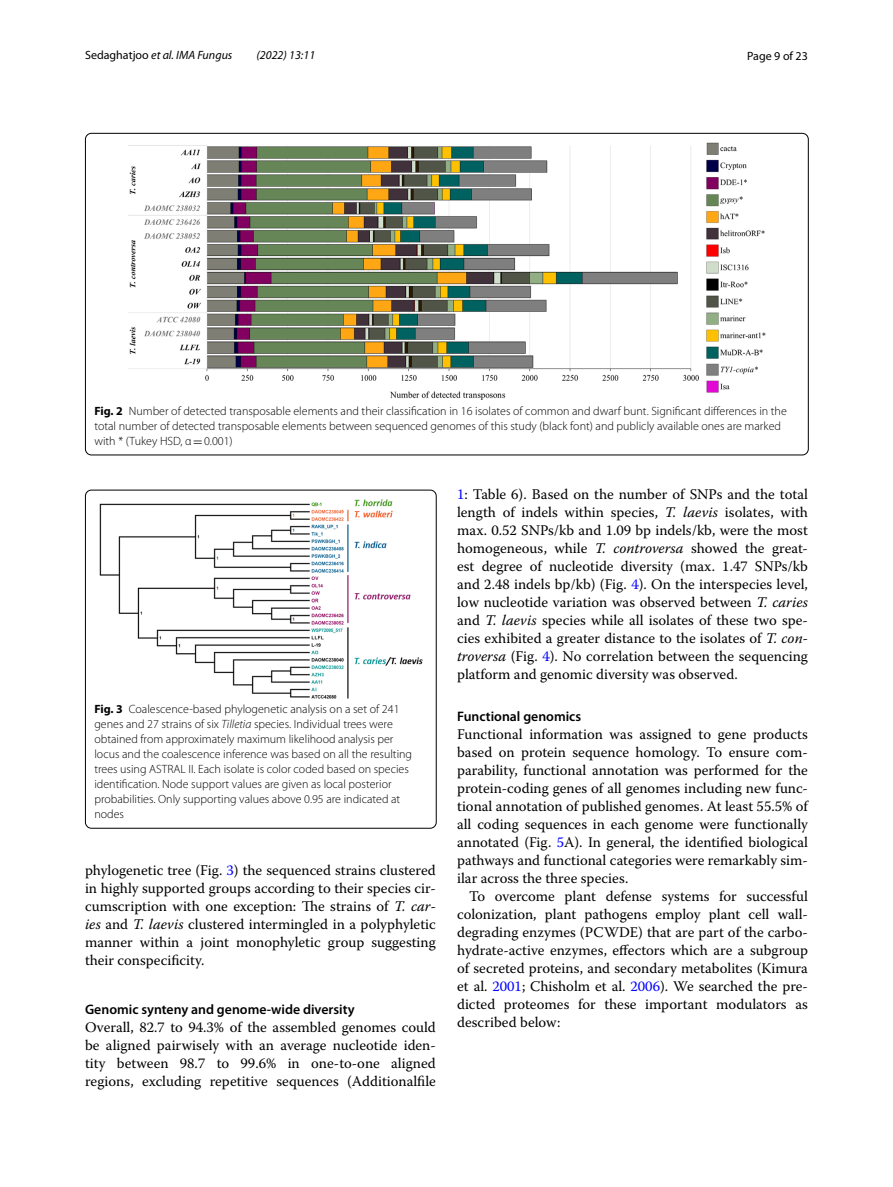
<style>
.page{position:relative;width:893px;height:1187px;background:#fff}
.page>*{position:absolute;margin:0;border:0;box-sizing:border-box;transform-origin:0 0}
.t1{font:14.7px/18px "Warnock Pro";color:#000;text-align:justify}
.t2{font:600 13.8px "Myriad Pro";color:#000}
.t3{font:300 12px/15px "Myriad Pro";color:#000}
.t4{font:italic 12px "Myriad Pro";color:#000}
.t5{font:12px "Myriad Pro";color:#000}
.s1{font-style:normal}
.s2{font-weight:700}
.s3{font-family:"MTSY";font-weight:400}
.s4{font-style:italic}
.s5{color:#00f}
</style>
<div class="page">
<img style="left:128px;top:142px;width:638px;height:258px">
<img style="left:99px;top:499px;width:323px;height:199px">
<div style="left:85px;top:490px;width:351px;height:338px;border:1px solid #000;border-radius:6px"></div>
<p class="t4" style="left:85px;top:48px;width:149px"><span class="s1">Sedaghatjoo</span> et al. IMA Fungus</p>
<p class="t4" style="left:256px;top:48px;width:60px">(2022) 13:11</p>
<p class="t5" style="left:747px;top:48px;width:62px">Page 9 of 23</p>
<p class="t3" style="left:94px;top:404px;width:694px"><span class="s2">Fig. 2</span> Number of detected transposable elements and their classification in 16 isolates of common and dwarf bunt. Significant differences in the total number of detected transposable elements between sequenced genomes of this study (black font) and publicly available ones are marked with * (Tukey HSD, α<span class="s3">=</span>0.001)</p>
<p class="t3" style="left:94px;top:702px;width:319px"><span class="s2">Fig. 3</span> Coalescence-based phylogenetic analysis on a set of 241 genes and 27 strains of six <span class="s4">Tilletia</span> species. Individual trees were obtained from approximately maximum likelihood analysis per locus and the coalescence inference was based on all the resulting trees using ASTRAL II. Each isolate is color coded based on species identification. Node support values are given as local posterior probabilities. Only supporting values above 0.95 are indicated at nodes</p>
<p class="t1" style="left:85px;top:860px;width:352px">phylogenetic tree (Fig. <span class="s5">3</span>) the sequenced strains clustered in highly supported groups according to their species cir&shy;cumscription with one exception: The strains of <span class="s4">T. car&shy;ies</span> and <span class="s4">T. laevis</span> clustered intermingled in a polyphyletic manner within a joint monophyletic group suggesting their conspecificity.</p>
<p class="t2" style="left:85px;top:1000px;width:271px">Genomic synteny and genome‑wide diversity</p>
<p class="t1" style="left:85px;top:1018px;width:352px">Overall, 82.7 to 94.3% of the assembled genomes could be aligned pairwisely with an average nucleotide iden&shy;tity between 98.7 to 99.6% in one-to-one aligned regions, excluding repetitive sequences (Additionalfile</p>
<p class="t1" style="left:457px;top:485px;width:352px"><span class="s5">1</span>: Table 6). Based on the number of SNPs and the total length of indels within species, <span class="s4">T. laevis</span> isolates, with max. 0.52 SNPs/kb and 1.09 bp indels/kb, were the most homogeneous, while <span class="s4">T. controversa</span> showed the great&shy;est degree of nucleotide diversity (max. 1.47 SNPs/kb and 2.48 indels bp/kb) (Fig. <span class="s5">4</span>). On the interspecies level, low nucleotide variation was observed between <span class="s4">T. caries </span>and <span class="s4">T. laevis</span> species while all isolates of these two spe&shy;cies exhibited a greater distance to the isolates of <span class="s4">T. con&shy;troversa</span> (Fig. <span class="s5">4</span>). No correlation between the sequencing platform and genomic diversity was observed.</p>
<p class="t2" style="left:457px;top:707px;width:126px">Functional genomics</p>
<p class="t1" style="left:457px;top:724px;width:352px">Functional information was assigned to gene products based on protein sequence homology. To ensure com&shy;parability, functional annotation was performed for the protein-coding genes of all genomes including new func&shy;tional annotation of published genomes. At least 55.5% of all coding sequences in each genome were functionally annotated (Fig. <span class="s5">5</span>A). In general, the identified biological pathways and functional categories were remarkably sim&shy;ilar across the three species.</p>
<p class="t1" style="left:457px;top:886px;width:352px;text-indent:12px">To overcome plant defense systems for successful colonization, plant pathogens employ plant cell wall&shy;degrading enzymes (PCWDE) that are part of the carbo&shy;hydrate-active enzymes, effectors which are a subgroup of secreted proteins, and secondary metabolites (Kimura et al. <span class="s5">2001</span>; Chisholm et al. <span class="s5">2006</span>). We searched the pre&shy;dicted proteomes for these important modulators as described below:</p>
</div>
